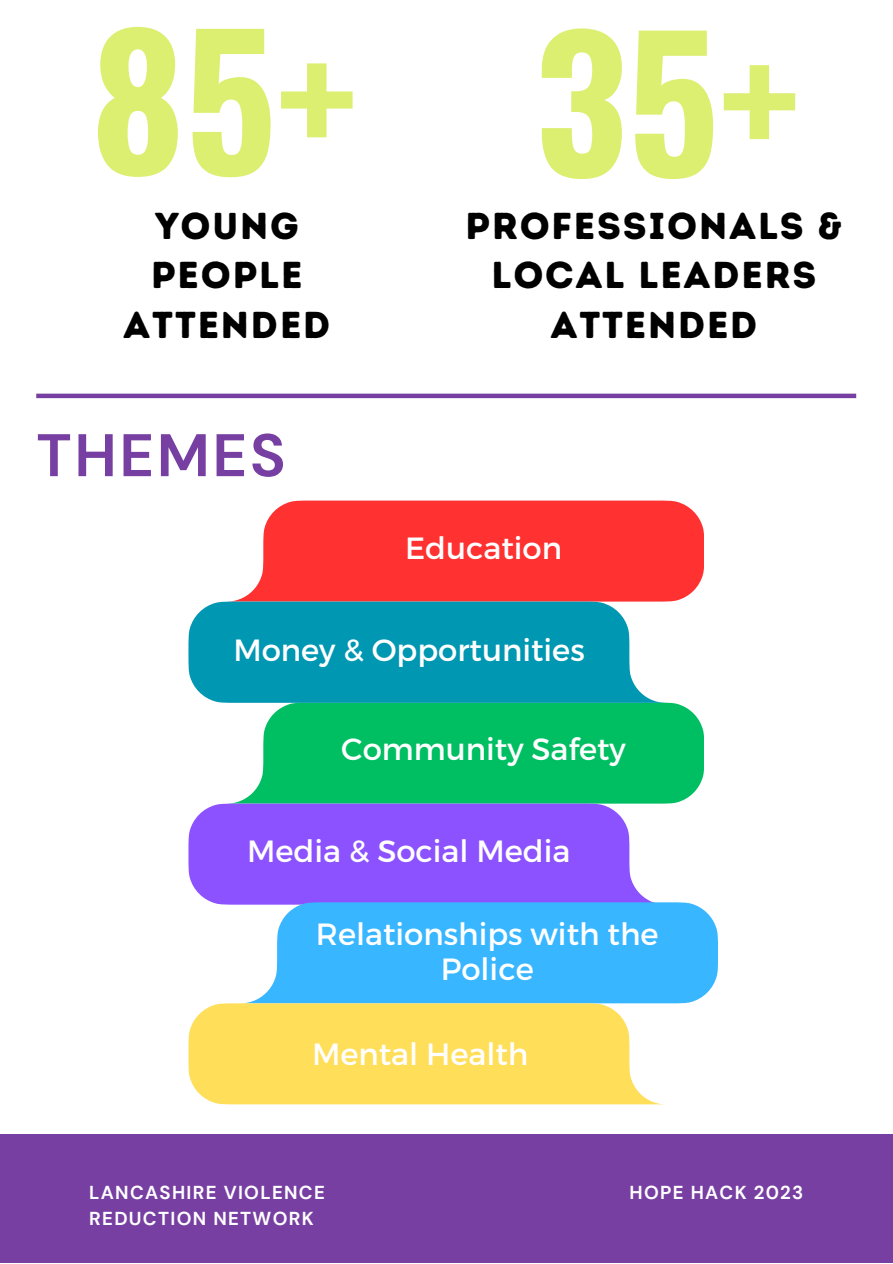
<style>
.page{position:relative;width:893px;height:1264px;background:#fff}
.page>*{position:absolute;margin:0;border:0;box-sizing:border-box;transform-origin:0 0}
.t1{font:700 179.85px "Oswald";color:#ddef70}
.t2{font:700 60px "DM Sans";letter-spacing:.045em;color:#773fa2}
.t3{font:37.5px/49.5px "Intro Rust Base";letter-spacing:.045em;color:#000;text-align:center}
.t4{font:30.6px/34.8px "Montserrat";color:#fff;text-align:center}
.t5{font:700 18.75px/25.8px "DM Sans";letter-spacing:.07em;color:#fff}
</style>
<div class="page">
<div style="left:0;top:1134px;width:892px;height:128px;background:#773fa2"></div>
<div style="left:36px;top:393px;width:820px;height:5px;background:#773fa2"></div>
<svg style="left:233px;top:500px;width:471px;height:101px;background:#ff4141"></svg>
<svg style="left:226px;top:702px;width:478px;height:101px;background:#17c471"></svg>
<svg style="left:188px;top:601px;width:478px;height:101px;background:#18a0b8"></svg>
<svg style="left:188px;top:803px;width:478px;height:101px;background:#9662fe"></svg>
<svg style="left:240px;top:902px;width:478px;height:101px;background:#49bbff"></svg>
<svg style="left:188px;top:1003px;width:478px;height:101px;background:#fee068"></svg>
<p class="t1" style="left:91px;top:-40px;width:267px">85+</p>
<p class="t3" style="left:123px;top:201px;width:209px">YOUNG<br>PEOPLE<br>ATTENDED</p>
<p class="t2" style="left:36px;top:416px;width:251px">THEMES</p>
<p class="t1" style="left:535px;top:-38px;width:266px">35+</p>
<p class="t3" style="left:465px;top:201px;width:378px">PROFESSIONALS &amp;<br>LOCAL LEADERS<br>ATTENDED</p>
<p class="t4" style="left:405px;top:529px;width:158px">Education</p>
<p class="t4" style="left:233px;top:631px;width:353px">Money &amp; Opportunities</p>
<p class="t4" style="left:341px;top:730px;width:286px">Community Safety</p>
<p class="t4" style="left:247px;top:831px;width:325px">Media &amp; Social Media</p>
<p class="t4" style="left:316px;top:914px;width:344px">Relationships with the<br>Police</p>
<p class="t4" style="left:312px;top:1035px;width:218px">Mental Health</p>
<p class="t5" style="left:89px;top:1179px;width:237px">LANCASHIRE VIOLENCE<br>REDUCTION NETWORK</p>
<p class="t5" style="left:629px;top:1179px;width:175px">HOPE HACK 2023</p>
</div>
